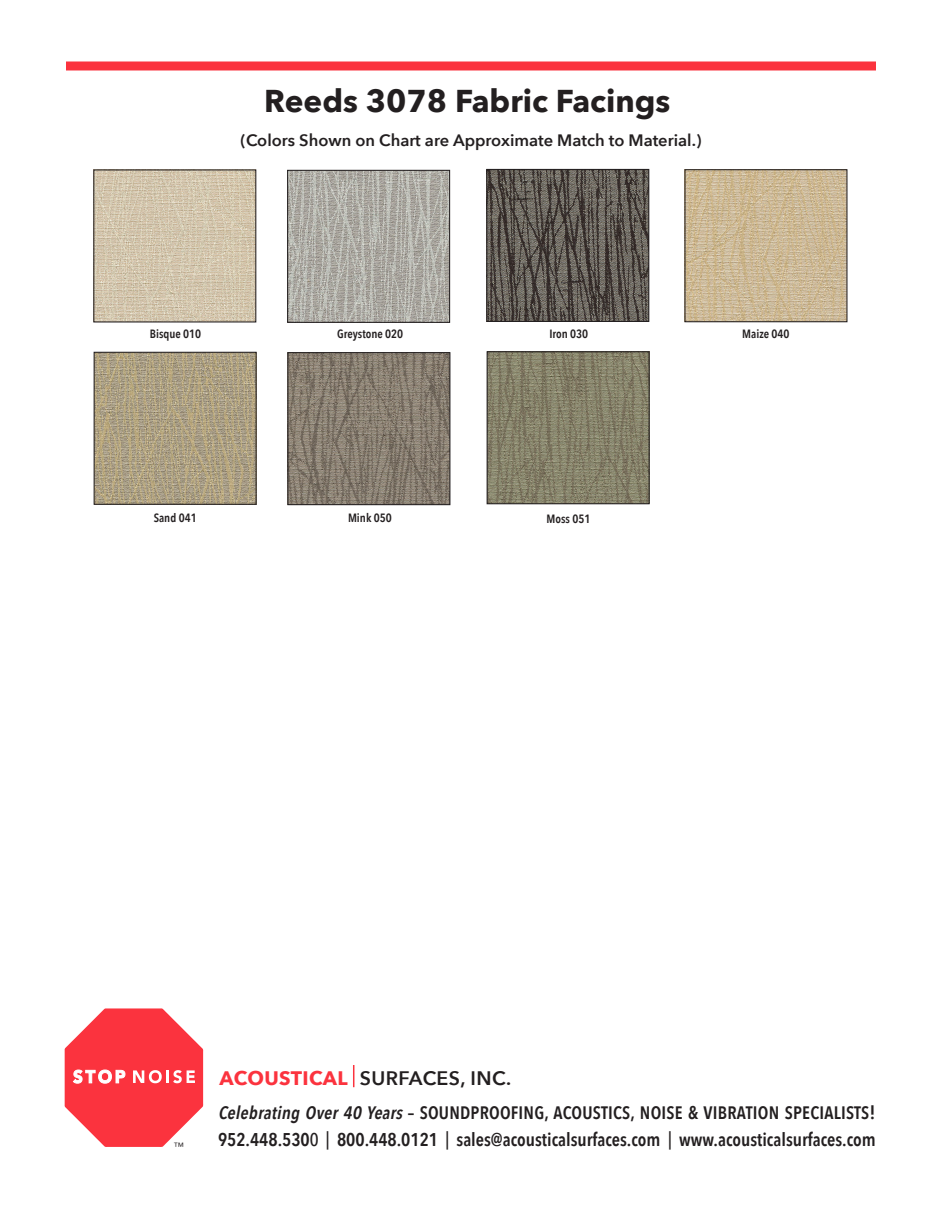
<style>
.page{position:relative;width:942px;height:1212px;background:#fff}
.page>*{position:absolute;margin:0;border:0;box-sizing:border-box;transform-origin:0 0}
.ParaStyle01-Leading{font:700 31.5px "Avenir Next";color:#231f20}
.t1{font:600 19.5px "Avenir Next";letter-spacing:.02em;color:#231f20}
.t2{font:600 18.45px "Avenir Next Condensed";color:#231f20}
.t3{font:600 18px "Avenir Next Condensed";letter-spacing:.01em;color:#231f20}
.ParaStyle01-Leading-2{font:600 16.5px "Avenir Next";color:#231f20}
.ParaStyle01-Leading-3{font:600 12px "Avenir Next Condensed";color:#231f20}
.t4{font:10.5px "Avenir";color:#231f20}
.s1{font-weight:700;color:#fb333e}
.s2{font-style:italic}
.s3{font-size:19.5px}
.s4{font-weight:500}
.s5{font-family:"Avenir";font-weight:500}
</style>
<div class="page">
<svg style="left:65px;top:1008px;width:138px;height:139px"></svg>
<svg style="left:353px;top:1065px;width:1px;height:22px"></svg>
<div style="left:66px;top:62px;width:810px;height:8px;background:#fb333e"></div>
<img style="left:95px;top:171px;width:159px;height:150px">
<div style="left:93px;top:169px;width:163px;height:154px;border:1px solid #231f20"></div>
<img style="left:289px;top:172px;width:159px;height:149px">
<div style="left:287px;top:170px;width:163px;height:153px;border:1px solid #231f20"></div>
<img style="left:488px;top:171px;width:159px;height:149px">
<div style="left:486px;top:169px;width:163px;height:153px;border:1px solid #231f20"></div>
<img style="left:686px;top:171px;width:160px;height:149px">
<div style="left:684px;top:169px;width:164px;height:153px;border:1px solid #231f20"></div>
<img style="left:96px;top:354px;width:159px;height:149px">
<div style="left:94px;top:352px;width:163px;height:153px;border:1px solid #231f20"></div>
<img style="left:289px;top:354px;width:159px;height:149px">
<div style="left:287px;top:352px;width:163px;height:153px;border:1px solid #231f20"></div>
<img style="left:489px;top:353px;width:159px;height:149px">
<div style="left:487px;top:351px;width:163px;height:153px;border:1px solid #231f20"></div>
<p class="ParaStyle01-Leading" style="left:264px;top:74px;width:408px">Reeds 3078 Fabric Facings</p>
<p class="ParaStyle01-Leading-2" style="left:241px;top:126px;width:462px">(Colors Shown on Chart are Approximate Match to Material.)</p>
<p class="ParaStyle01-Leading-3" style="left:150px;top:323px;width:53px">Bisque 010</p>
<p class="ParaStyle01-Leading-3" style="left:337px;top:324px;width:67px">Greystone 020</p>
<p class="ParaStyle01-Leading-3" style="left:549px;top:323px;width:40px">Iron 030</p>
<p class="ParaStyle01-Leading-3" style="left:742px;top:323px;width:49px">Maize 040</p>
<p class="ParaStyle01-Leading-3" style="left:154px;top:507px;width:44px">Sand 041</p>
<p class="ParaStyle01-Leading-3" style="left:348px;top:507px;width:45px">Mink 050</p>
<p class="ParaStyle01-Leading-3" style="left:547px;top:509px;width:45px">Moss 051</p>
<p class="t1" style="left:219px;top:1061px;width:293px"><span class="s1">ACOUSTICAL</span> SURFACES, INC.</p>
<p class="t3" style="left:218px;top:1097px;width:659px"><span class="s2">CelebratingOver40Years</span>– SOUNDPROOFING, ACOUSTICS, NOISE &amp; VIBRATION SPECIALISTS<span class="s3">!</span></p>
<p class="t4" style="left:174px;top:1140px;width:12px">™</p>
<p class="t2" style="left:218px;top:1124px;width:659px">952.448.530<span class="s4">0</span><span class="s5">︱</span>800.448.0121<span class="s5">︱</span>sales@acousticalsurfaces.com<span class="s5">︱</span>www.acousticalsurfaces.com</p>
</div>
